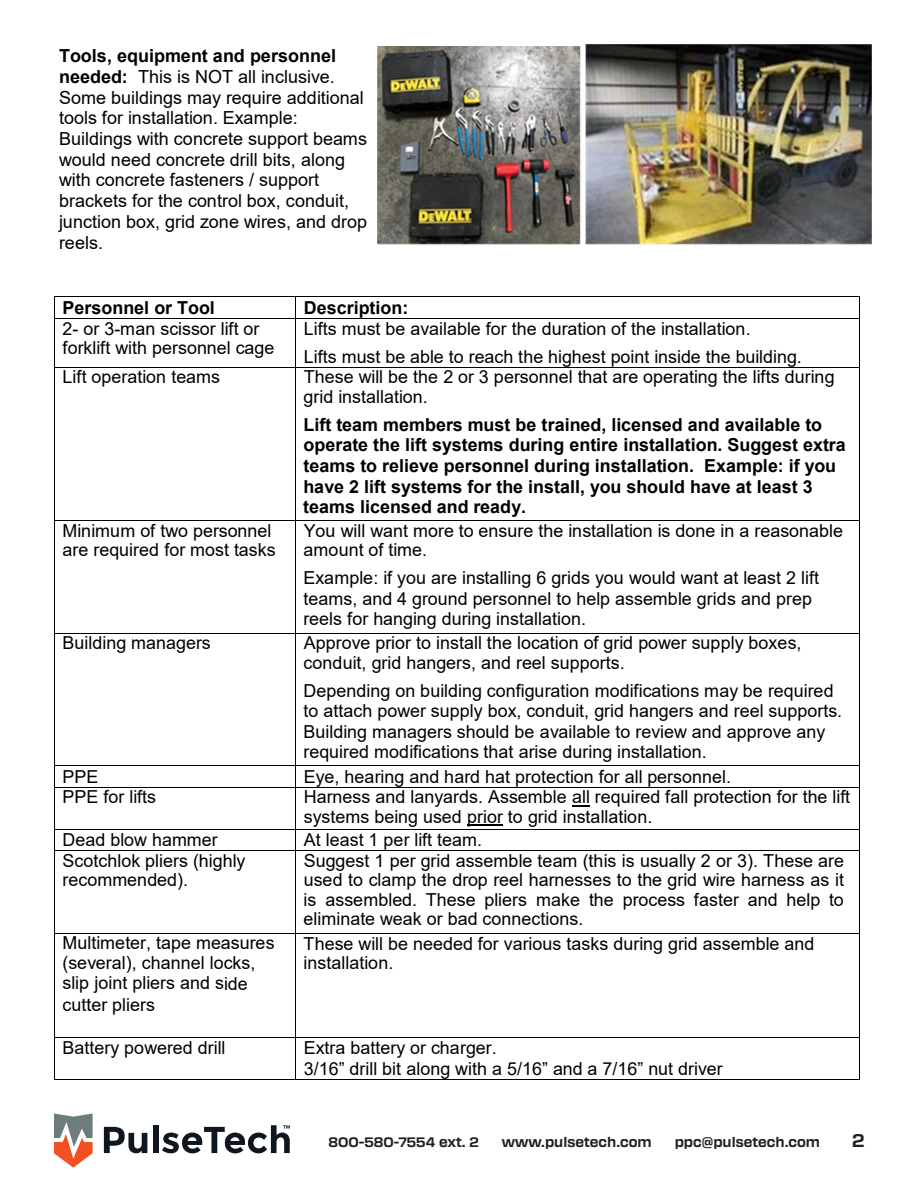
<style>
.page{position:relative;width:918px;height:1188px;background:#fff}
.page>*{position:absolute;margin:0;border:0;box-sizing:border-box;transform-origin:0 0}
.t1{font:18px/20.7px "Arial";color:#000}
.t2{font:700 18px "Transducer";color:#231f20}
.t3{font:17.85px/19.5px "Arial";color:#000}
.t4{font:700 17.85px/20.5px "Arial";color:#000}
.t5{font:16.5px "Calibri";color:#000}
.t6{font:700 13.5px "Transducer";color:#231f20}
.s1{font-weight:700}
</style>
<div class="page">
<svg style="left:104px;top:1127px;width:43px;height:26px"></svg>
<div style="left:153px;top:1125px;width:5px;height:28px;background:#0e171f"></div>
<svg style="left:54px;top:1113px;width:39px;height:55px"></svg>
<svg style="left:162px;top:1125px;width:128px;height:28px"></svg>
<img style="left:377px;top:46px;width:204px;height:199px">
<img style="left:585px;top:44px;width:286px;height:201px">
<hr style="left:55px;top:297px;width:240px;height:1px;background:#000">
<hr style="left:296px;top:297px;width:562px;height:1px;background:#000">
<svg style="left:54px;top:297px;width:1px;height:22px"></svg>
<hr style="left:55px;top:318px;width:240px;height:1px;background:#000">
<svg style="left:295px;top:297px;width:1px;height:22px"></svg>
<hr style="left:296px;top:318px;width:562px;height:1px;background:#000">
<svg style="left:859px;top:297px;width:1px;height:22px"></svg>
<hr style="left:54px;top:319px;width:1px;height:48px;background:#000">
<hr style="left:295px;top:319px;width:1px;height:48px;background:#000">
<hr style="left:859px;top:319px;width:1px;height:48px;background:#000">
<hr style="left:55px;top:367px;width:240px;height:1px;background:#000">
<hr style="left:296px;top:367px;width:562px;height:1px;background:#000">
<hr style="left:54px;top:368px;width:1px;height:152px;background:#000">
<hr style="left:295px;top:368px;width:1px;height:152px;background:#000">
<hr style="left:859px;top:368px;width:1px;height:152px;background:#000">
<hr style="left:55px;top:520px;width:240px;height:1px;background:#000">
<hr style="left:296px;top:520px;width:562px;height:1px;background:#000">
<hr style="left:54px;top:521px;width:1px;height:111px;background:#000">
<hr style="left:295px;top:521px;width:1px;height:111px;background:#000">
<hr style="left:859px;top:521px;width:1px;height:111px;background:#000">
<hr style="left:55px;top:633px;width:240px;height:1px;background:#000">
<hr style="left:296px;top:633px;width:562px;height:1px;background:#000">
<hr style="left:54px;top:634px;width:1px;height:131px;background:#000">
<hr style="left:295px;top:634px;width:1px;height:131px;background:#000">
<hr style="left:859px;top:634px;width:1px;height:131px;background:#000">
<hr style="left:55px;top:765px;width:240px;height:1px;background:#000">
<hr style="left:296px;top:765px;width:562px;height:1px;background:#000">
<svg style="left:572px;top:805px;width:18px;height:1px"></svg>
<hr style="left:467px;top:825px;width:36px;height:1px;background:#000">
<svg style="left:54px;top:765px;width:1px;height:23px"></svg>
<hr style="left:55px;top:787px;width:240px;height:1px;background:#000">
<svg style="left:295px;top:765px;width:1px;height:23px"></svg>
<hr style="left:296px;top:787px;width:562px;height:1px;background:#000">
<svg style="left:859px;top:765px;width:1px;height:23px"></svg>
<hr style="left:54px;top:788px;width:1px;height:40px;background:#000">
<hr style="left:295px;top:788px;width:1px;height:40px;background:#000">
<hr style="left:859px;top:788px;width:1px;height:40px;background:#000">
<hr style="left:55px;top:829px;width:240px;height:1px;background:#000">
<hr style="left:296px;top:829px;width:562px;height:1px;background:#000">
<svg style="left:54px;top:829px;width:1px;height:22px"></svg>
<hr style="left:55px;top:850px;width:240px;height:1px;background:#000">
<svg style="left:295px;top:829px;width:1px;height:22px"></svg>
<hr style="left:296px;top:850px;width:562px;height:1px;background:#000">
<svg style="left:859px;top:829px;width:1px;height:22px"></svg>
<hr style="left:54px;top:851px;width:1px;height:82px;background:#000">
<hr style="left:295px;top:851px;width:1px;height:82px;background:#000">
<hr style="left:859px;top:851px;width:1px;height:82px;background:#000">
<hr style="left:55px;top:933px;width:240px;height:1px;background:#000">
<hr style="left:296px;top:933px;width:562px;height:1px;background:#000">
<hr style="left:54px;top:934px;width:1px;height:103px;background:#000">
<hr style="left:295px;top:934px;width:1px;height:103px;background:#000">
<hr style="left:859px;top:934px;width:1px;height:103px;background:#000">
<hr style="left:55px;top:1037px;width:240px;height:1px;background:#000">
<hr style="left:296px;top:1037px;width:562px;height:1px;background:#000">
<hr style="left:54px;top:1038px;width:1px;height:41px;background:#000">
<hr style="left:55px;top:1079px;width:240px;height:1px;background:#000">
<hr style="left:295px;top:1038px;width:1px;height:41px;background:#000">
<hr style="left:296px;top:1079px;width:562px;height:1px;background:#000">
<hr style="left:859px;top:1038px;width:1px;height:41px;background:#000">
<p class="t1" style="left:59px;top:47px;width:310px"><span class="s1">Tools, equipment and personnel needed:</span> This is NOT all inclusive.<br>Some buildings may require additional tools for installation. Example:<br>Buildings with concrete support beams would need concrete drill bits, along with concrete fasteners / support brackets for the control box, conduit, junction box, grid zone wires, and drop reels.</p>
<p class="t4" style="left:63px;top:299px;width:154px">Personnel or Tool</p>
<p class="t4" style="left:304px;top:299px;width:106px">Description:</p>
<p class="t3" style="left:62px;top:320px;width:213px">2- or 3-man scissor lift or forklift with personnel cage</p>
<p class="t3" style="left:304px;top:316px;width:500px;line-height:28px">Lifts must be available for the duration of the installation.<br>Lifts must be able to reach the highest point inside the building.</p>
<p class="t3" style="left:63px;top:369px;width:159px">Lift operation teams</p>
<p class="t3" style="left:304px;top:369px;width:532px">These will be the 2 or 3 personnel that are operating the lifts during grid installation.</p>
<p class="t4" style="left:303px;top:416px;width:544px">Lift team members must be trained, licensed and available to operate the lift systems during entire installation. Suggest extra teams to relieve personnel during installation. Example: if you have 2 lift systems for the install, you should have at least 3 teams licensed and ready.</p>
<p class="t3" style="left:63px;top:523px;width:215px">Minimum of two personnel are required for most tasks</p>
<p class="t3" style="left:304px;top:523px;width:541px">You will want more to ensure the installation is done in a reasonable amount of time.</p>
<p class="t3" style="left:303px;top:569px;width:517px;line-height:20.5px">Example: if you are installing 6 grids you would want at least 2 lift teams, and 4 ground personnel to help assemble grids and prep reels for hanging during installation.</p>
<p class="t3" style="left:63px;top:635px;width:150px">Building managers</p>
<p class="t3" style="left:304px;top:635px;width:499px">Approve prior to install the location of grid power supply boxes, conduit, grid hangers, and reel supports.</p>
<p class="t3" style="left:303px;top:682px;width:540px;line-height:20.5px">Depending on building configuration modifications may be required to attach power supply box, conduit, grid hangers and reel supports.<br>Building managers should be available to review and approve any required modifications that arise during installation.</p>
<p class="t3" style="left:63px;top:768px;width:37px">PPE</p>
<p class="t3" style="left:304px;top:768px;width:429px">Eye, hearing and hard hat protection for all personnel.</p>
<p class="t3" style="left:63px;top:789px;width:95px">PPE for lifts</p>
<p class="t3" style="left:304px;top:789px;width:548px">Harness and lanyards. Assemble all required fall protection for the lift systems being used prior to grid installation.</p>
<p class="t3" style="left:63px;top:831px;width:157px">Dead blow hammer</p>
<p class="t3" style="left:304px;top:831px;width:180px">At least 1 per lift team.</p>
<p class="t3" style="left:63px;top:852px;width:184px">Scotchlok pliers (highly recommended).</p>
<p class="t3" style="left:304px;top:852px;width:542px;text-align:justify">Suggest 1 per grid assemble team (this is usually 2 or 3). These are used to clamp the drop reel harnesses to the grid wire harness as it is assembled. These pliers make the process faster and help to eliminate weak or bad connections.</p>
<p class="t3" style="left:62px;top:935px;width:214px;line-height:20.4px">Multimeter, tape measures (several), channel locks, slip joint pliers and side cutter pliers</p>
<p class="t3" style="left:304px;top:935px;width:512px">These will be needed for various tasks during grid assemble and installation.</p>
<p class="t3" style="left:63px;top:1040px;width:165px">Battery powered drill</p>
<p class="t3" style="left:304px;top:1040px;width:421px;line-height:20.2px">Extra battery or charger.<br>3/16” drill bit along with a 5/16” and a 7/16” nut driver</p>
<p class="t5" style="left:849px;top:1125px;width:10px">2</p>
<p class="t6" style="left:328px;top:1132px;width:152px">800-580-7554 ext. 2</p>
<p class="t6" style="left:502px;top:1132px;width:151px">www.pulsetech.com</p>
<p class="t6" style="left:675px;top:1132px;width:147px">ppc@pulsetech.com</p>
<p class="t2" style="left:852px;top:1127px;width:14px">2</p>
</div>
